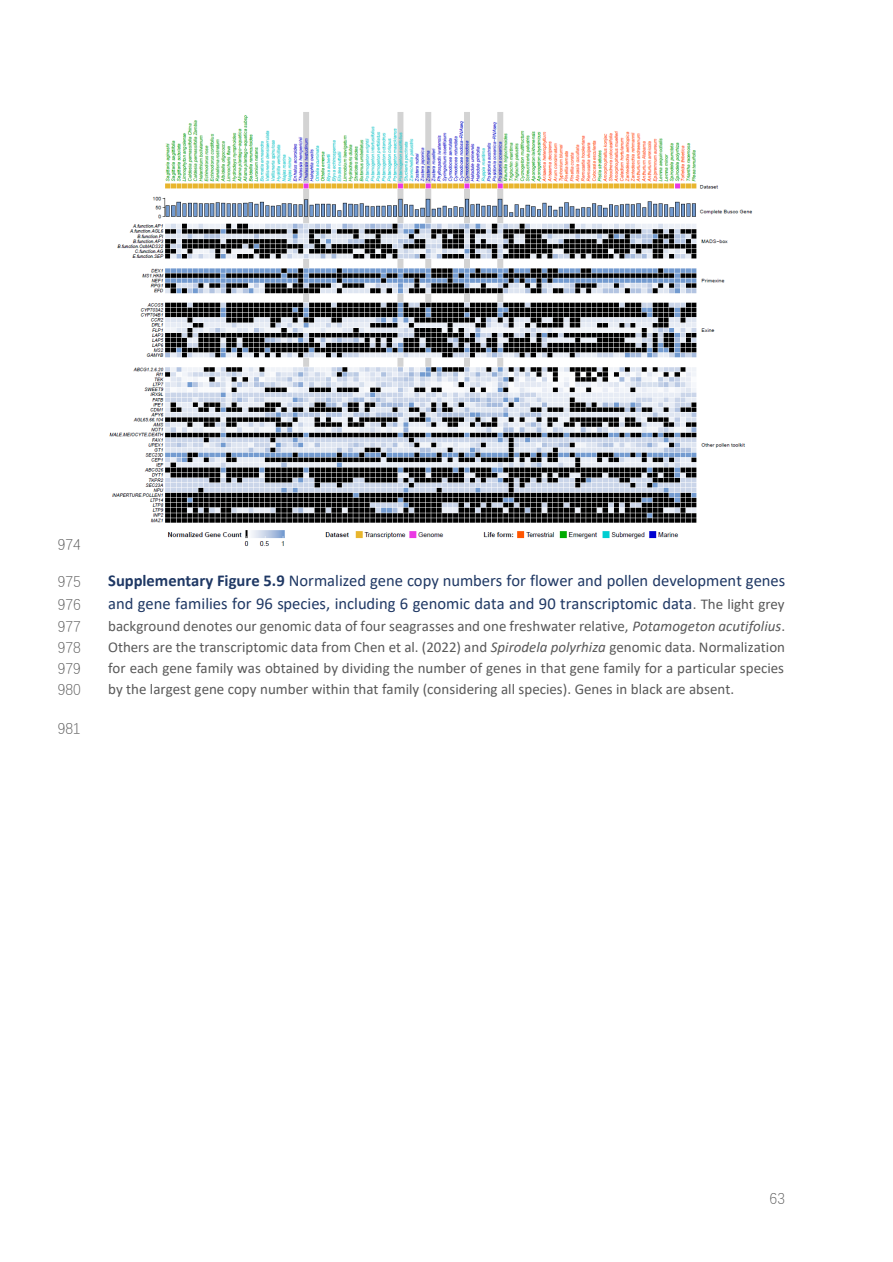
<style>
.page{position:relative;width:893px;height:1262px;background:#fff}
.page>*{position:absolute;margin:0;border:0;box-sizing:border-box;transform-origin:0 0}
.t1{font:16.5px "Calibri";color:#1f3864}
.t2{font:15px "Calibri";color:#595959}
.t3{font:300 15px "Deng Xian";letter-spacing:.005em;color:#595959}
.s1{font-weight:700}
.s2{font-size:15px;color:#595959}
.s3{font-style:italic}
</style>
<div class="page">
<img style="left:109px;top:112px;width:644px;height:434px">
<p class="t3" style="left:58px;top:537px;width:25px">974</p>
<p class="t3" style="left:58px;top:573px;width:25px">975</p>
<p class="t1" style="left:108px;top:573px;width:678px"><span class="s1">Supplementary Figure 5.9</span> Normalized gene copy numbers for flower and pollen development genes</p>
<p class="t3" style="left:58px;top:597px;width:25px">976</p>
<p class="t1" style="left:108px;top:596px;width:678px">and gene families for 96 species, including 6 genomic data and 90 transcriptomic data<span class="s2">. The light grey</span></p>
<p class="t3" style="left:58px;top:618px;width:25px">977</p>
<p class="t2" style="left:108px;top:619px;width:678px">background denotes our genomic data of four seagrasses and one freshwater relative, <span class="s3">Potamogeton acutifolius</span>.</p>
<p class="t3" style="left:58px;top:640px;width:25px">978</p>
<p class="t2" style="left:108px;top:640px;width:678px">Others are the transcriptomic data from Chen et al. (2022) and <span class="s3">Spirodela polyrhiza</span> genomic data. Normalization</p>
<p class="t3" style="left:58px;top:661px;width:25px">979</p>
<p class="t2" style="left:108px;top:662px;width:677px">for each gene family was obtained by dividing the number of genes in that gene family for a particular species</p>
<p class="t3" style="left:58px;top:682px;width:25px">980</p>
<p class="t2" style="left:108px;top:683px;width:627px">by the largest gene copy number within that family (considering all species). Genes in black are absent.</p>
<p class="t3" style="left:58px;top:721px;width:25px">981</p>
<p class="t3" style="left:769px;top:1191px;width:17px">63</p>
</div>
